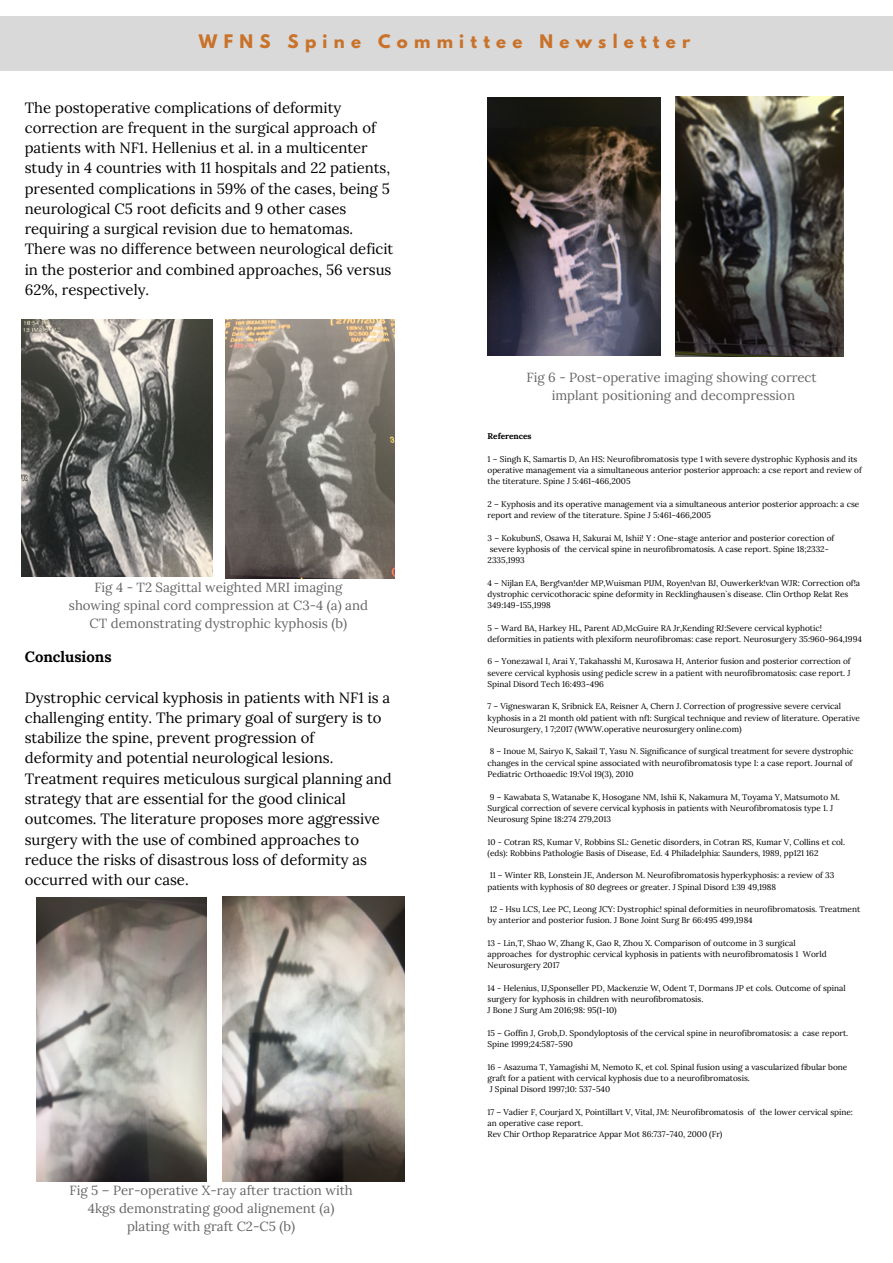
<style>
.page{position:relative;width:893px;height:1263px;background:#fff}
.page>*{position:absolute;margin:0;border:0;box-sizing:border-box;transform-origin:0 0}
.t1{font:700 16.5px "League Spartan";letter-spacing:.38em;color:#c9722a}
.t2{font:14.85px/20.2px "Lora";color:#000}
.t3{font:700 14.85px "Lora";color:#000}
.t4{font:13.2px/18px "Lora";color:#666;text-align:center}
.t5{font:8.25px/11.2px "Lora";color:#000}
.t6{font:700 8.25px "Lora";color:#000}
</style>
<div class="page">
<div style="left:0;top:17px;width:893px;height:54px;background:#d9d9d9"></div>
<img style="left:21px;top:320px;width:192px;height:256px">
<img style="left:225px;top:320px;width:169px;height:259px">
<img style="left:36px;top:897px;width:170px;height:284px">
<img style="left:223px;top:896px;width:181px;height:285px">
<img style="left:488px;top:98px;width:173px;height:258px">
<img style="left:676px;top:97px;width:167px;height:260px">
<h1 class="t1" style="left:199px;top:34px;width:493px">WFNS Spine Committee Newsletter</h1>
<p class="t2" style="left:25px;top:97px;width:370px">The postoperative complications of deformity correction are frequent in the surgical approach of patients with NF1. Hellenius et al. in a multicenter study in 4 countries with 11 hospitals and 22 patients, presented complications in 59% of the cases, being 5 neurological C5 root deficits and 9 other cases requiring a surgical revision due to hematomas.<br>There was no difference between neurological deficit in the posterior and combined approaches, 56 versus 62%, respectively.</p>
<h3 class="t4" style="left:69px;top:579px;width:301px">Fig 4 - T2 Sagittal weighted MRI imaging showing spinal cord compression at C3-4 (a) and<br>CT demonstrating dystrophic kyphosis (b)</h3>
<h2 class="t3" style="left:25px;top:647px;width:88px">Conclusions</h2>
<p class="t2" style="left:25px;top:687px;width:369px">Dystrophic cervical kyphosis in patients with NF1 is a challenging entity. The primary goal of surgery is to stabilize the spine, prevent progression of<br>deformity and potential neurological lesions.<br>Treatment requires meticulous surgical planning and strategy that are essential for the good clinical outcomes. The literature proposes more aggressive surgery with the use of combined approaches to reduce the risks of disastrous loss of deformity as occurred with our case.</p>
<h3 class="t4" style="left:69px;top:1181px;width:285px">Fig 5 – Per-operative X-ray after traction with<br>4kgs demonstrating good alignement (a) plating with graft C2-C5 (b)</h3>
<h3 class="t4" style="left:526px;top:368px;width:292px">Fig 6 - Post-operative imaging showing correct implant positioning and decompression</h3>
<p class="t6" style="left:488px;top:431px;width:45px">References</p>
<p class="t5" style="left:488px;top:453px;width:376px">1 – Singh K, Samartis D, An HS: Neurofibromatosis type 1 with severe dystrophic Kyphosis and its operative management via a simultaneous anterior posterior approach: a cse report and review of the titerature. Spine J 5:461-466,2005</p>
<p class="t5" style="left:488px;top:498px;width:373px">2 – Kyphosis and its operative management via a simultaneous anterior posterior approach: a cse report and review of the titerature. Spine J 5:461-466,2005</p>
<p class="t5" style="left:488px;top:532px;width:348px">3 – KokubunS, Osawa H, Sakurai M, Ishii! Y : One-stage anterior and posterior corection of severe kyphosis of the cervical spine in neurofibromatosis. A case report. Spine 18;2332-<br>2335,1993</p>
<p class="t5" style="left:488px;top:577px;width:374px">4 – Nijlan EA, Berg!van!der MP,Wuisman PIJM, Royen!van BJ, Ouwerkerk!van WJR: Correction of!a dystrophic cervicothoracic spine deformity in Recklinghausen`s disease. Clin Orthop Relat Res<br>349:149-155,1998</p>
<p class="t5" style="left:488px;top:622px;width:376px">5 – Ward BA, Harkey HL, Parent AD,McGuire RA Jr,Kending RJ:Severe cervical kyphotic! deformities in patients with plexiform neurofibromas: case report. Neurosurgery 35:960-964,1994</p>
<p class="t5" style="left:488px;top:656px;width:365px;text-align:justify">6 – YonezawaI I, Arai Y, Takahasshi M, Kurosawa H, Anterior fusion and posterior correction of severe cervical kyphosis using pedicle screw in a patient with neurofibromatosis: case report. J Spinal Disord Tech 16:493-496</p>
<p class="t5" style="left:488px;top:701px;width:374px">7 – Vigneswaran K, Sribnick EA, Reisner A, Chern J. Correction of progressive severe cervical kyphosis in a 21 month old patient with nf1: Surgical technique and review of literature. Operative<br>Neurosurgery, 1 7;2017 (WWW.operative neurosurgery online.com)</p>
<p class="t5" style="left:488px;top:746px;width:367px;text-align:justify">8 – Inoue M, Sairyo K, Sakail T, Yasu N. Significance of surgical treatment for severe dystrophic changes in the cervical spine associated with neurofibromatosis type I: a case report. Journal of Pediatric Orthoaedic 19:Vol 19(3), 2010</p>
<p class="t5" style="left:488px;top:791px;width:354px">9 – Kawabata S, Watanabe K, Hosogane NM, Ishii K, Nakamura M, Toyama Y, Matsumoto M.<br>Surgical correction of severe cervical kyphosis in patients with Neurofibromatosis type 1. J<br>Neurosurg Spine 18:274 279,2013</p>
<p class="t5" style="left:488px;top:836px;width:359px">10 - Cotran RS, Kumar V, Robbins SL: Genetic disorders, in Cotran RS, Kumar V, Collins et col. (eds): Robbins Pathologie Basis of Disease, Ed. 4 Philadelphia: Saunders, 1989, pp121 162</p>
<p class="t5" style="left:488px;top:870px;width:348px">11 – Winter RB, Lonstein JE, Anderson M. Neurofibromatosis hyperkyphosis: a review of 33 patients with kyphosis of 80 degrees or greater. J Spinal Disord 1:39 49,1988</p>
<p class="t5" style="left:488px;top:904px;width:374px">12 - Hsu LCS, Lee PC, Leong JCY: Dystrophic! spinal deformities in neurofibromatosis. Treatment by anterior and posterior fusion. J Bone Joint Surg Br 66:495 499,1984</p>
<p class="t5" style="left:488px;top:937px;width:341px">13 - Lin,T, Shao W, Zhang K, Gao R, Zhou X. Comparison of outcome in 3 surgical approaches for dystrophic cervical kyphosis in patients with neurofibromatosis 1 World<br>Neurosurgery 2017</p>
<p class="t5" style="left:488px;top:982px;width:360px">14 - Helenius, IJ,Sponseller PD, Mackenzie W, Odent T, Dormans JP et cols. Outcome of spinal surgery for kyphosis in children with neurofibromatosis.<br>J Bone J Surg Am 2016;98: 95(1-10)</p>
<p class="t5" style="left:488px;top:1027px;width:362px">15 – Goffin J, Grob,D. Spondyloptosis of the cervical spine in neurofibromatosis: a case report.<br>Spine 1999;24:587-590</p>
<p class="t5" style="left:488px;top:1061px;width:361px">16 - Asazuma T, Yamagishi M, Nemoto K, et col. Spinal fusion using a vascularized fibular bone graft for a patient with cervical kyphosis due to a neurofibromatosis.<br>J Spinal Disord 1997;10: 537-540</p>
<p class="t5" style="left:488px;top:1106px;width:367px">17 – Vadier F, Courjard X, Pointillart V, Vital, JM: Neurofibromatosis of the lower cervical spine: an operative case report.<br>Rev Chir Orthop Reparatrice Appar Mot 86:737-740, 2000 (Fr)</p>
</div>
